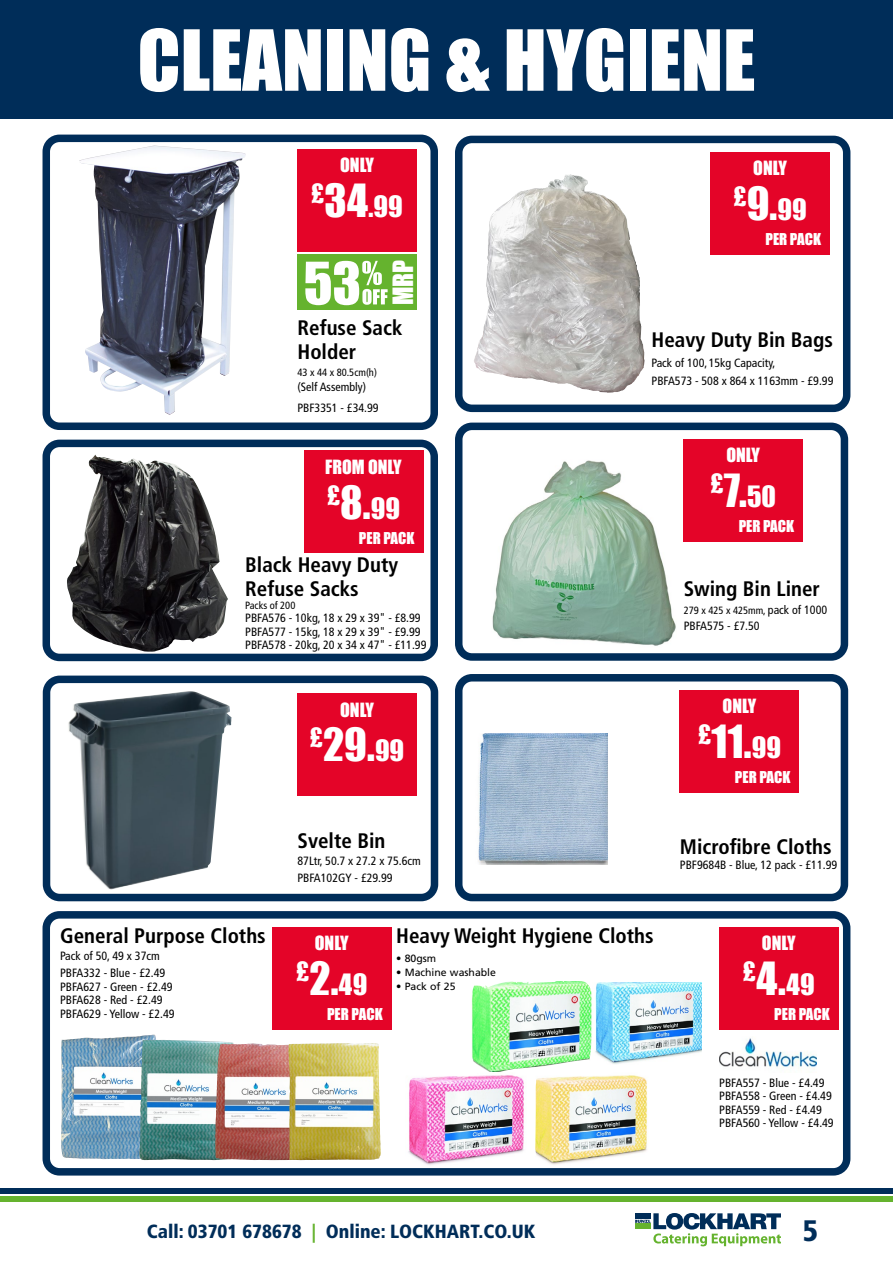
<style>
.page{position:relative;width:893px;height:1263px;background:#fff}
.page>*{position:absolute;margin:0;border:0;box-sizing:border-box;transform-origin:0 0}
.t1{font:77.7px "Impact";color:#fff}
.t2{font:54px "Impact";color:#fff}
.t3{font:42px "Impact";color:#fff}
.t4{font:900 condensed 29.55px "Frutiger";color:#002d59}
.t5{font:27px "Impact";color:#fff}
.t6{font:25.65px "Impact";color:#fff}
.t7{font:700 condensed 21px/24px "Frutiger";color:#000}
.t8{font:900 condensed 19.05px "Frutiger";color:#002d59}
.t9{font:18px "Impact";color:#fff}
.t10{font:15px "Impact";color:#fff}
.t11{font:condensed 12px/13.5px "Frutiger";color:#000}
.t12{font:condensed 10.5px "Frutiger";color:#000}
.t13{font:10.5px "Frutiger";color:#000}
.s1{font-size:42px}
.s2{font-size:27px}
.s3{font-size:12px}
.s4{color:#65b32e}
</style>
<div class="page">
<div style="left:0;top:1188px;width:893px;height:6px;background:#002d59"></div>
<div style="left:0;top:0;width:893px;height:119px;background:#002d59"></div>
<div style="left:0;top:1196px;width:893px;height:6px;background:#65b32e"></div>
<svg style="left:635px;top:1213px;width:145px;height:33px"></svg>
<div style="left:635px;top:1223px;width:15px;height:6px;background:#65b32e"></div>
<div style="left:635px;top:1213px;width:15px;height:6px;background:#002d59"></div>
<div style="left:43px;top:135px;width:395px;height:295px;border:8px solid #002d59;border-radius:13px"></div>
<div style="left:43px;top:676px;width:395px;height:225px;border:8px solid #002d59;border-radius:13px"></div>
<div style="left:43px;top:440px;width:395px;height:221px;border:8px solid #002d59;border-radius:13px"></div>
<svg style="left:459px;top:139px;width:388px;height:269px"></svg>
<div style="left:455px;top:136px;width:395px;height:276px;border:8px solid #002d59;border-radius:13px"></div>
<div style="left:455px;top:423px;width:393px;height:238px;border:8px solid #002d59;border-radius:13px"></div>
<div style="left:455px;top:674px;width:393px;height:227px;border:8px solid #002d59;border-radius:13px"></div>
<div style="left:297px;top:150px;width:120px;height:102px;background:#e40428"></div>
<img style="left:79px;top:145px;width:167px;height:270px">
<img style="left:67px;top:454px;width:161px;height:198px">
<div style="left:304px;top:451px;width:119px;height:102px;background:#e40428"></div>
<div style="left:297px;top:694px;width:120px;height:102px;background:#e40428"></div>
<div style="left:710px;top:152px;width:120px;height:102px;background:#e40428"></div>
<img style="left:473px;top:175px;width:92px;height:203px">
<div style="left:43px;top:911px;width:807px;height:264px;border:8px solid #002d59;border-radius:13px"></div>
<img style="left:719px;top:1038px;width:97px;height:30px">
<div style="left:719px;top:927px;width:119px;height:102px;background:#e40428"></div>
<div style="left:272px;top:927px;width:119px;height:102px;background:#e40428"></div>
<div style="left:680px;top:691px;width:119px;height:102px;background:#e40428"></div>
<img style="left:61px;top:1035px;width:95px;height:124px">
<img style="left:139px;top:1040px;width:94px;height:120px">
<img style="left:215px;top:1043px;width:64px;height:117px">
<img style="left:288px;top:1043px;width:85px;height:117px">
<img style="left:597px;top:982px;width:105px;height:82px">
<img style="left:472px;top:981px;width:125px;height:91px">
<img style="left:408px;top:1075px;width:116px;height:90px">
<img style="left:535px;top:1075px;width:112px;height:90px">
<div style="left:684px;top:440px;width:119px;height:102px;background:#e40428"></div>
<img style="left:492px;top:456px;width:192px;height:190px">
<img style="left:478px;top:734px;width:130px;height:131px">
<img style="left:68px;top:691px;width:164px;height:199px">
<div style="left:297px;top:255px;width:120px;height:55px;background:#65b32e"></div>
<svg style="left:362px;top:261px;width:26px;height:44px"></svg>
<h1 class="t1" style="left:137px;top:0;width:619px">CLEANING &amp; HYGIENE</h1>
<h3 class="t9" style="left:340px;top:151px;width:35px">ONLY</h3>
<h3 class="t5" style="left:311px;top:186px;width:93px"><sup>£</sup><span class="s1">34</span>.99</h3>
<h2 class="t2" style="left:304px;top:241px;width:59px">53</h2>
<h3 class="t6" style="left:383px;top:305px;width:47px;rotate:-90deg">MRP</h3>
<h3 class="t7" style="left:297px;top:316px;width:107px">Refuse Sack<br>Holder</h3>
<p class="t12" style="left:297px;top:366px;width:81px">43 x 44 x 80.5cm(h)</p>
<p class="t11" style="left:297px;top:380px;width:70px">(Self Assembly)</p>
<p class="t11" style="left:297px;top:401px;width:83px">PBF3351 - £34.99</p>
<h3 class="t9" style="left:325px;top:453px;width:78px">FROM ONLY</h3>
<h3 class="t3" style="left:327px;top:469px;width:74px"><sup>£</sup>8.<span class="s2">99</span></h3>
<p class="t10" style="left:359px;top:526px;width:57px">PER PACK</p>
<h3 class="t7" style="left:245px;top:552px;width:154px">Black Heavy Duty<br>Refuse Sacks</h3>
<p class="t12" style="left:245px;top:599px;width:52px">Packs of 200</p>
<p class="t11" style="left:245px;top:612px;width:183px">PBFA576 - 10kg, 18 x 29 x 39" - £8.99<br>PBFA577 - 15kg, 18 x 29 x 39" - £9.99<br>PBFA578 - 20kg, 20 x 34 x 47" - £11.99</p>
<h3 class="t9" style="left:340px;top:695px;width:35px">ONLY</h3>
<h3 class="t3" style="left:310px;top:712px;width:96px"><sup>£</sup>29.<span class="s2">99</span></h3>
<h3 class="t7" style="left:297px;top:829px;width:89px">Svelte Bin</h3>
<p class="t11" style="left:297px;top:854px;width:125px">87Ltr, 50.7 x 27.2 x 75.6cm</p>
<p class="t11" style="left:297px;top:871px;width:97px">PBFA102GY - £29.99</p>
<h3 class="t9" style="left:753px;top:154px;width:35px">ONLY</h3>
<h3 class="t3" style="left:733px;top:171px;width:75px"><sup>£</sup>9.<span class="s2">99</span></h3>
<p class="t10" style="left:765px;top:227px;width:57px">PER PACK</p>
<h3 class="t7" style="left:652px;top:328px;width:183px">Heavy Duty Bin Bags</h3>
<p class="t11" style="left:652px;top:356px;width:125px">Pack of 100,15kg Capacity,</p>
<p class="t11" style="left:652px;top:374px;width:183px">PBFA573 - 508 x 864 x 1163mm - £9.99</p>
<h3 class="t9" style="left:726px;top:441px;width:35px">ONLY</h3>
<h3 class="t3" style="left:710px;top:458px;width:67px"><sup>£</sup>7.<span class="s2">50</span></h3>
<p class="t10" style="left:739px;top:515px;width:57px">PER PACK</p>
<h3 class="t7" style="left:684px;top:577px;width:138px">Swing Bin Liner</h3>
<p class="t12" style="left:684px;top:604px;width:145px">279 x 425 x 425mm, <span class="s3">pack of 1000</span></p>
<p class="t11" style="left:684px;top:619px;width:77px">PBFA575 - £7.50</p>
<h3 class="t9" style="left:723px;top:692px;width:35px">ONLY</h3>
<h3 class="t3" style="left:698px;top:709px;width:84px"><sup>£</sup>11.<span class="s2">99</span></h3>
<p class="t10" style="left:735px;top:766px;width:57px">PER PACK</p>
<h3 class="t7" style="left:680px;top:834px;width:153px">Microfibre Cloths</h3>
<p class="t11" style="left:680px;top:858px;width:159px">PBF9684B - Blue, 12 pack - £11.99</p>
<h3 class="t7" style="left:60px;top:924px;width:207px">General Purpose Cloths</h3>
<h3 class="t7" style="left:396px;top:924px;width:259px">Heavy Weight Hygiene Cloths</h3>
<p class="t13" style="left:396px;top:952px;width:41px">• 80gsm</p>
<p class="t13" style="left:396px;top:966px;width:101px">• Machine washable</p>
<p class="t13" style="left:396px;top:980px;width:61px">• Pack of 25</p>
<h3 class="t9" style="left:315px;top:929px;width:35px">ONLY</h3>
<h3 class="t3" style="left:296px;top:946px;width:73px"><sup>£</sup>2.<span class="s2">49</span></h3>
<p class="t10" style="left:327px;top:1002px;width:57px">PER PACK</p>
<p class="t11" style="left:60px;top:949px;width:101px">Pack of 50, 49 x 37cm</p>
<p class="t11" style="left:60px;top:966px;width:116px">PBFA332 - Blue - £2.49<br>PBFA627 - Green - £2.49<br>PBFA628 - Red - £2.49<br>PBFA629 - Yellow - £2.49</p>
<h3 class="t9" style="left:762px;top:929px;width:35px">ONLY</h3>
<h3 class="t3" style="left:743px;top:946px;width:74px"><sup>£</sup>4.<span class="s2">49</span></h3>
<p class="t10" style="left:774px;top:1002px;width:57px">PER PACK</p>
<p class="t11" style="left:719px;top:1076px;width:116px">PBFA557 - Blue - £4.49<br>PBFA558 - Green - £4.49<br>PBFA559 - Red - £4.49<br>PBFA560 - Yellow - £4.49</p>
<h3 class="t8" style="left:147px;top:1220px;width:390px">Call: 03701 678678 <span class="s4">|</span> Online: LOCKHART.CO.UK</h3>
<h3 class="t4" style="left:803px;top:1213px;width:17px">5</h3>
</div>
